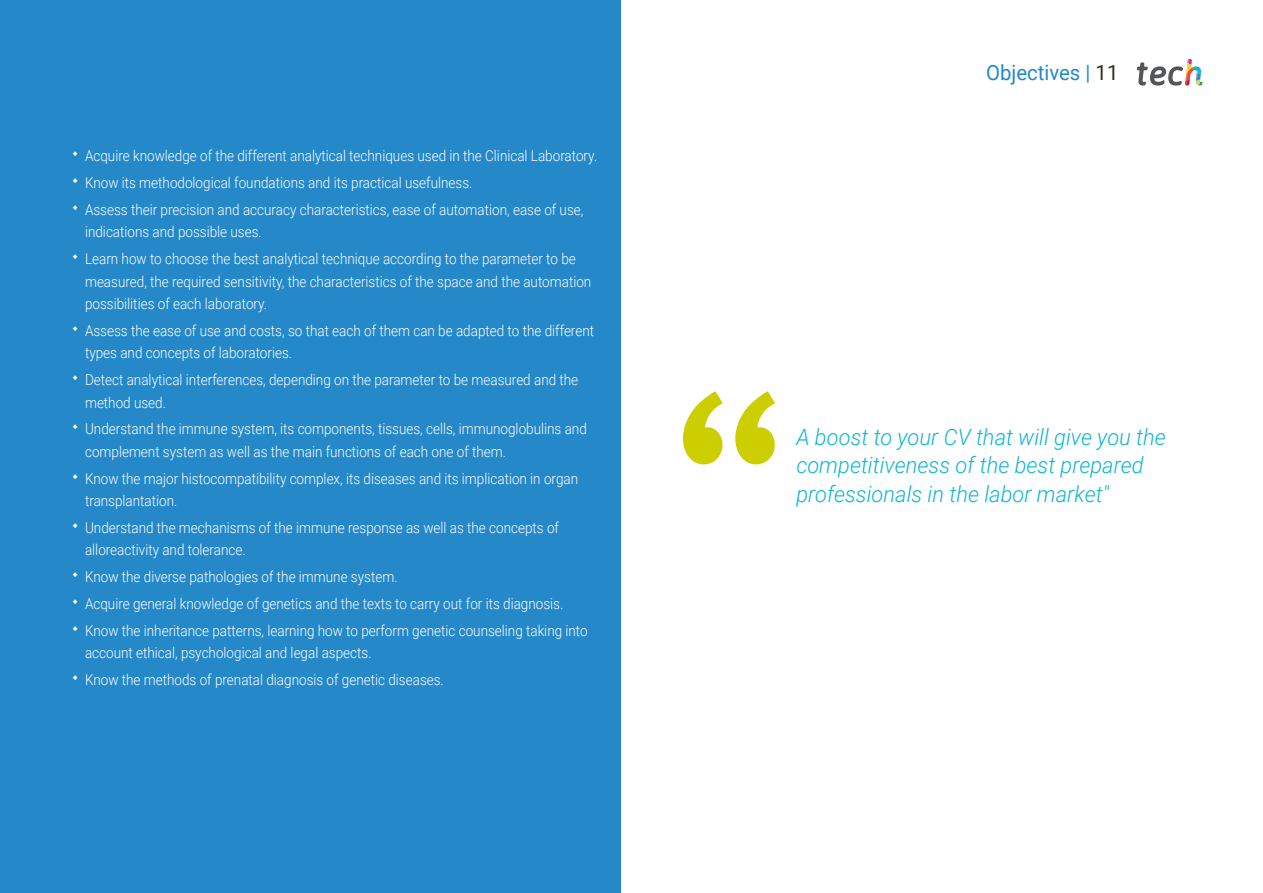
<style>
.page{position:relative;width:1263px;height:893px;background:#fff}
.page>*{position:absolute;margin:0;border:0;box-sizing:border-box;transform-origin:0 0}
.t1{font:italic 300 22.5px/28.5px "Roboto";color:#0fb6cf}
.t2{font:21px "Roboto";color:#2488c9}
.t3{font:300 15px/26.7px "Roboto";color:#fff;scale:.9 1}
.s1{color:#312e20}
</style>
<div class="page">
<div style="left:0;top:0;width:621px;height:893px;background:#2488c9"></div>
<svg style="left:683px;top:391px;width:92px;height:73px"></svg>
<svg style="left:1137px;top:59px;width:65px;height:27px"></svg>
<p class="t3" style="left:85px;top:142px;width:571px">Acquire knowledge of the different analytical techniques used in the Clinical Laboratory.<br>Know its methodological foundations and its practical usefulness.<br>Assess their precision and accuracy characteristics, ease of automation, ease of use,</p>
<p class="t3" style="left:85px;top:218px;width:547px">indications and possible uses.<br>Learn how to choose the best analytical technique according to the parameter to be</p>
<p class="t3" style="left:85px;top:269px;width:564px;line-height:22.5px">measured, the required sensitivity, the characteristics of the space and the automation possibilities of each laboratory.</p>
<p class="t3" style="left:85px;top:319px;width:567px;line-height:22.5px">Assess the ease of use and costs, so that each of them can be adapted to the different types and concepts of laboratories.</p>
<p class="t3" style="left:85px;top:368px;width:549px;line-height:22.5px">Detect analytical interferences, depending on the parameter to be measured and the method used.</p>
<p class="t3" style="left:85px;top:417px;width:559px;line-height:22.5px">Understand the immune system, its components, tissues, cells, immunoglobulins and complement system as well as the main functions of each one of them.</p>
<p class="t3" style="left:85px;top:466px;width:549px;line-height:22.5px">Know the major histocompatibility complex, its diseases and its implication in organ transplantation.</p>
<p class="t3" style="left:85px;top:516px;width:528px;line-height:22.5px">Understand the mechanisms of the immune response as well as the concepts of alloreactivity and tolerance.</p>
<p class="t3" style="left:85px;top:563px;width:560px">Know the diverse pathologies of the immune system.<br>Acquire general knowledge of genetics and the texts to carry out for its diagnosis.<br>Know the inheritance patterns, learning how to perform genetic counseling taking into</p>
<p class="t3" style="left:85px;top:639px;width:400px">account ethical, psychological and legal aspects.<br>Know the methods of prenatal diagnosis of genetic diseases.</p>
<h2 class="t2" style="left:986px;top:57px;width:134px">Objectives | <span class="s1">11</span></h2>
<h1 class="t1" style="left:796px;top:422px;width:371px">A boost to your CV that will give you the competitiveness of the best prepared professionals in the labor market"</h1>
</div>
